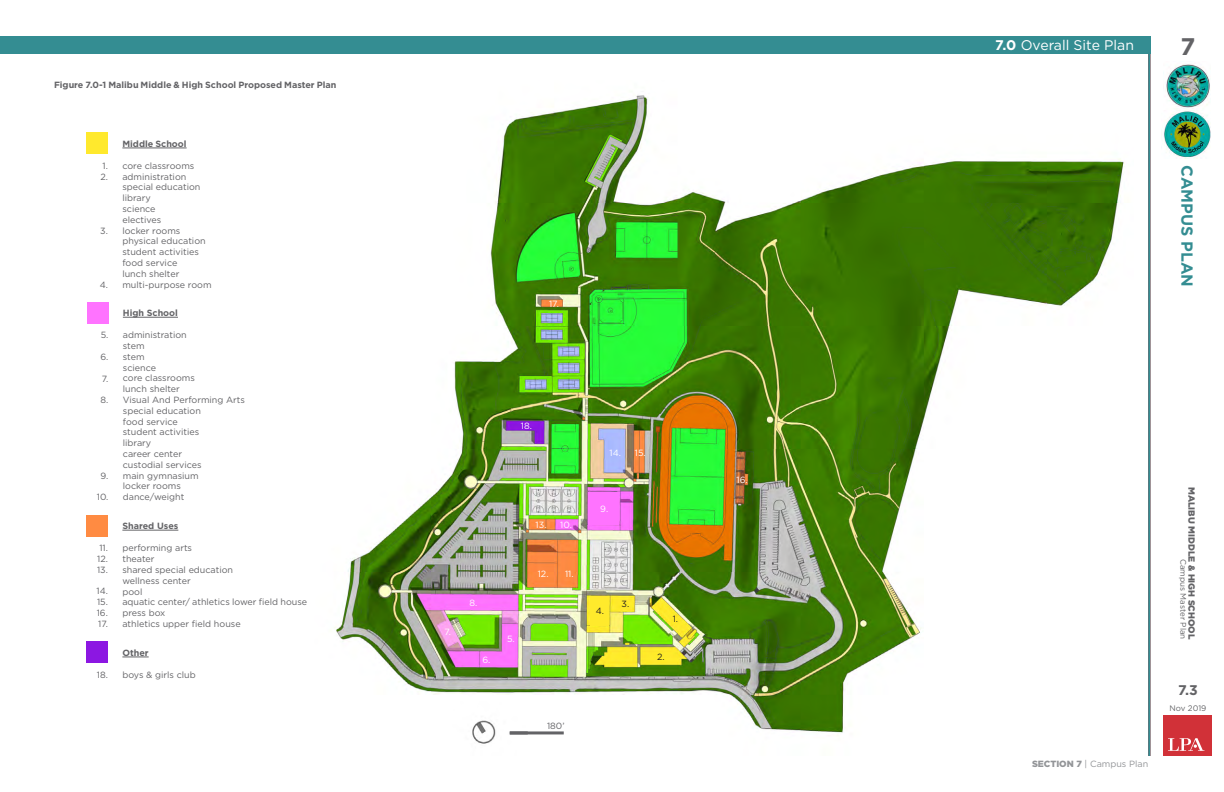
<style>
.page{position:relative;width:1224px;height:792px;background:#fff}
.page>*{position:absolute;margin:0;border:0;box-sizing:border-box;transform-origin:0 0}
.t1{font:700 24px "Gotham";color:#636366}
.t2{font:700 16px "Gotham";color:#348d92}
.t3{font:14px "Gotham";color:#fff}
.t4{font:700 14px "Gotham";color:#636366}
.Legend_Text_9pt_75{font:9px "Gotham";color:#636366}
.Caption_9pt_75__Gray{font:700 9px "Gotham";color:#636366}
.Header_2_9pt_75__Gra{font:700 9px "Gotham";color:#636366}
.Caption_Text_9pt_Whi{font:9px "Gotham";color:#fff}
.t5{font:900 9px "Gotham";color:#636366}
.t6{font:9px "Gotham";color:#939598}
.Caption_Text_9pt_Whi-2{font:9px "Gotham";color:#231f20}
.Caption_Text_9pt_Whi-3{font:9px "Gotham";color:#636366}
.t7{font:8px "Gotham";color:#636366}
.s1{font-weight:700}
.s2{font-weight:900}
</style>
<div class="page">
<hr style="left:1148px;top:36px;width:2px;height:720px;background:#348d92">
<div style="left:0;top:36px;width:1150px;height:18px;background:#348d92"></div>
<div style="left:1164px;top:716px;width:48px;height:40px;background:#d13138"></div>
<svg style="left:1168px;top:738px;width:36px;height:13px"></svg>
<img style="left:1166px;top:64px;width:44px;height:44px">
<img style="left:1164px;top:110px;width:46px;height:49px">
<img style="left:334px;top:95px;width:791px;height:649px">
<div style="left:87px;top:302px;width:21px;height:22px;background:#ff73ff"></div>
<div style="left:86px;top:133px;width:22px;height:21px;background:#ffe92d"></div>
<div style="left:86px;top:515px;width:22px;height:21px;background:#ff8b42"></div>
<div style="left:86px;top:642px;width:22px;height:21px;background:#8c17e2"></div>
<div style="left:590px;top:596px;width:19px;height:29px;background:#ffea2c"></div>
<div style="left:588px;top:492px;width:31px;height:32px;background:#ff73ff"></div>
<hr style="left:123px;top:317px;width:55px;height:1px;background:#636366">
<hr style="left:122px;top:148px;width:65px;height:1px;background:#636366">
<hr style="left:122px;top:530px;width:56px;height:1px;background:#636366">
<svg style="left:122px;top:657px;width:27px;height:1px"></svg>
<hr style="left:510px;top:731px;width:54px;height:3px;background:#636366">
<p class="Caption_9pt_75__Gray" style="left:54px;top:79px;width:284px">Figure 7.0-1 Malibu Middle &amp; High School Proposed Master Plan</p>
<p class="Legend_Text_9pt_75" style="left:103px;top:160px;width:7px">1.</p>
<p class="Legend_Text_9pt_75" style="left:100px;top:171px;width:9px">2.</p>
<p class="Legend_Text_9pt_75" style="left:100px;top:225px;width:9px">3.</p>
<p class="Legend_Text_9pt_75" style="left:100px;top:279px;width:10px">4.</p>
<p class="Legend_Text_9pt_75" style="left:101px;top:330px;width:9px">5.</p>
<p class="Legend_Text_9pt_75" style="left:100px;top:351px;width:10px">6.</p>
<p class="Legend_Text_9pt_75" style="left:102px;top:373px;width:8px">7.</p>
<p class="Legend_Text_9pt_75" style="left:101px;top:394px;width:9px">8.</p>
<p class="Legend_Text_9pt_75" style="left:101px;top:470px;width:9px">9.</p>
<p class="Legend_Text_9pt_75" style="left:97px;top:492px;width:13px">10.</p>
<p class="Legend_Text_9pt_75" style="left:99px;top:542px;width:10px">11.</p>
<p class="Legend_Text_9pt_75" style="left:97px;top:553px;width:12px">12.</p>
<p class="Legend_Text_9pt_75" style="left:97px;top:564px;width:12px">13.</p>
<p class="Legend_Text_9pt_75" style="left:97px;top:585px;width:13px">14.</p>
<p class="Legend_Text_9pt_75" style="left:97px;top:596px;width:12px">15.</p>
<p class="Legend_Text_9pt_75" style="left:97px;top:607px;width:13px">16.</p>
<p class="Legend_Text_9pt_75" style="left:98px;top:618px;width:11px">17.</p>
<p class="Legend_Text_9pt_75" style="left:97px;top:669px;width:13px">18.</p>
<p class="Header_2_9pt_75__Gra" style="left:122px;top:138px;width:66px">Middle School</p>
<p class="Legend_Text_9pt_75" style="left:122px;top:160px;width:73px">core classrooms</p>
<p class="Legend_Text_9pt_75" style="left:122px;top:171px;width:65px">administration</p>
<p class="Legend_Text_9pt_75" style="left:122px;top:181px;width:80px">special education</p>
<p class="Legend_Text_9pt_75" style="left:122px;top:192px;width:30px">library</p>
<p class="Legend_Text_9pt_75" style="left:122px;top:203px;width:35px">science</p>
<p class="Legend_Text_9pt_75" style="left:122px;top:214px;width:40px">electives</p>
<p class="Legend_Text_9pt_75" style="left:122px;top:225px;width:59px">locker rooms</p>
<p class="Legend_Text_9pt_75" style="left:122px;top:235px;width:85px">physical education</p>
<p class="Legend_Text_9pt_75" style="left:122px;top:246px;width:78px">student activities</p>
<p class="Legend_Text_9pt_75" style="left:122px;top:257px;width:56px">food service</p>
<p class="Legend_Text_9pt_75" style="left:122px;top:268px;width:59px">lunch shelter</p>
<p class="Legend_Text_9pt_75" style="left:122px;top:279px;width:91px">multi-purpose room</p>
<p class="Header_2_9pt_75__Gra" style="left:123px;top:307px;width:57px">High School</p>
<p class="Legend_Text_9pt_75" style="left:123px;top:329px;width:65px">administration</p>
<p class="Legend_Text_9pt_75" style="left:123px;top:340px;width:23px">stem</p>
<p class="Legend_Text_9pt_75" style="left:123px;top:351px;width:23px">stem</p>
<p class="Legend_Text_9pt_75" style="left:123px;top:362px;width:35px">science</p>
<p class="Legend_Text_9pt_75" style="left:123px;top:373px;width:73px">core classrooms</p>
<p class="Legend_Text_9pt_75" style="left:123px;top:383px;width:59px">lunch shelter</p>
<p class="Legend_Text_9pt_75" style="left:123px;top:394px;width:124px">Visual And Performing Arts</p>
<p class="Legend_Text_9pt_75" style="left:123px;top:405px;width:80px">special education</p>
<p class="Legend_Text_9pt_75" style="left:123px;top:416px;width:56px">food service</p>
<p class="Legend_Text_9pt_75" style="left:123px;top:427px;width:78px">student activities</p>
<p class="Legend_Text_9pt_75" style="left:123px;top:437px;width:30px">library</p>
<p class="Legend_Text_9pt_75" style="left:123px;top:448px;width:61px">career center</p>
<p class="Legend_Text_9pt_75" style="left:123px;top:459px;width:80px">custodial services</p>
<p class="Legend_Text_9pt_75" style="left:123px;top:470px;width:77px">main gymnasium</p>
<p class="Legend_Text_9pt_75" style="left:123px;top:481px;width:59px">locker rooms</p>
<p class="Legend_Text_9pt_75" style="left:123px;top:491px;width:63px">dance/weight</p>
<p class="Header_2_9pt_75__Gra" style="left:122px;top:520px;width:57px">Shared Uses</p>
<p class="Legend_Text_9pt_75" style="left:122px;top:543px;width:71px">performing arts</p>
<p class="Legend_Text_9pt_75" style="left:122px;top:553px;width:34px">theater</p>
<p class="Legend_Text_9pt_75" style="left:122px;top:564px;width:112px">shared special education</p>
<p class="Legend_Text_9pt_75" style="left:122px;top:575px;width:70px">wellness center</p>
<p class="Legend_Text_9pt_75" style="left:122px;top:586px;width:21px">pool</p>
<p class="Legend_Text_9pt_75" style="left:122px;top:597px;width:186px">aquatic center/ athletics lower field house</p>
<p class="Legend_Text_9pt_75" style="left:122px;top:607px;width:44px">press box</p>
<p class="Legend_Text_9pt_75" style="left:122px;top:618px;width:120px">athletics upper field house</p>
<p class="Header_2_9pt_75__Gra" style="left:122px;top:647px;width:28px">Other</p>
<p class="Legend_Text_9pt_75" style="left:122px;top:669px;width:75px">boys &amp; girls club</p>
<p class="Caption_Text_9pt_Whi" style="left:549px;top:298px;width:11px">17.</p>
<p class="Caption_Text_9pt_Whi" style="left:521px;top:421px;width:13px">18.</p>
<p class="Caption_Text_9pt_Whi" style="left:444px;top:626px;width:8px">7.</p>
<p class="Caption_Text_9pt_Whi" style="left:470px;top:597px;width:9px">8.</p>
<p class="Caption_Text_9pt_Whi" style="left:482px;top:654px;width:10px">6.</p>
<p class="Caption_Text_9pt_Whi" style="left:507px;top:633px;width:9px">5.</p>
<p class="Caption_Text_9pt_Whi" style="left:536px;top:519px;width:12px">13.</p>
<p class="Caption_Text_9pt_Whi" style="left:560px;top:519px;width:13px">10.</p>
<p class="Caption_Text_9pt_Whi" style="left:538px;top:568px;width:12px">12.</p>
<p class="Caption_Text_9pt_Whi" style="left:565px;top:568px;width:10px">11.</p>
<p class="Caption_Text_9pt_Whi" style="left:610px;top:448px;width:13px">14.</p>
<p class="Caption_Text_9pt_Whi" style="left:635px;top:448px;width:12px">15.</p>
<p class="Caption_Text_9pt_Whi" style="left:600px;top:503px;width:9px">9.</p>
<p class="Caption_Text_9pt_Whi-2" style="left:596px;top:606px;width:10px">4.</p>
<p class="Caption_Text_9pt_Whi-2" style="left:622px;top:598px;width:9px">3.</p>
<p class="Caption_Text_9pt_Whi-2" style="left:673px;top:613px;width:7px">1.</p>
<p class="Caption_Text_9pt_Whi-2" style="left:657px;top:651px;width:9px">2.</p>
<p class="Caption_Text_9pt_Whi-3" style="left:547px;top:720px;width:19px">180’</p>
<p class="Caption_Text_9pt_Whi" style="left:737px;top:474px;width:13px">16.</p>
<p class="t3" style="left:995px;top:36px;width:140px"><span class="s1">7.0</span> Overall Site Plan</p>
<h1 class="t1" style="left:1181px;top:31px;width:16px">7</h1>
<h2 class="t2" style="left:1198px;top:165px;width:124px;rotate:90deg">CAMPUS PLAN</h2>
<p class="t6" style="left:1032px;top:758px;width:118px"><span class="s2">SECTION 7</span> | Campus Plan</p>
<p class="t5" style="left:1198px;top:487px;width:154px;rotate:90deg">MALIBU MIDDLE &amp; HIGH SCHOOL</p>
<p class="t7" style="left:1188px;top:559px;width:82px;rotate:90deg">Campus Master Plan</p>
<h3 class="t4" style="left:1178px;top:681px;width:21px">7.3</h3>
<p class="t7" style="left:1170px;top:703px;width:38px">Nov 2019</p>
</div>
